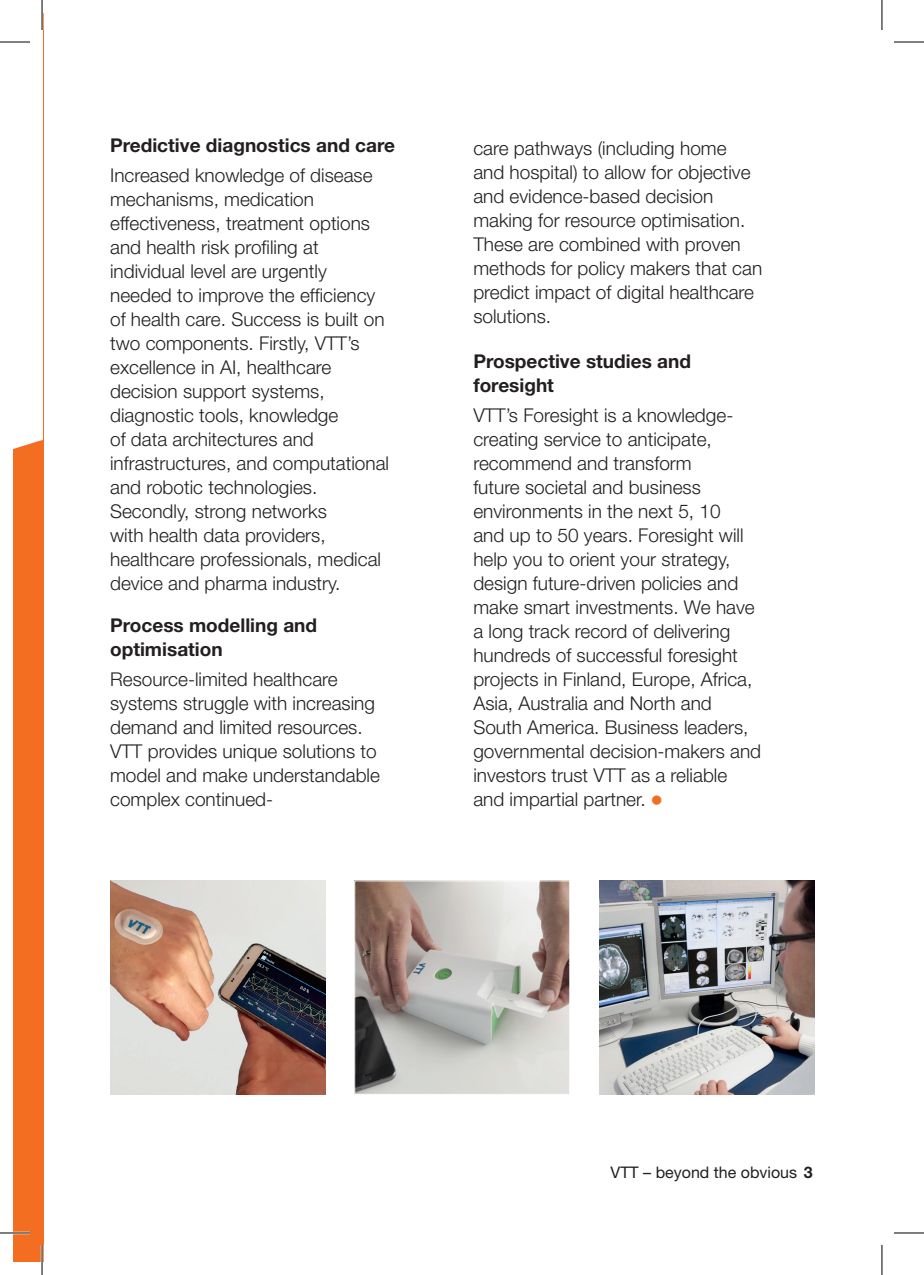
<style>
.page{position:relative;width:924px;height:1275px;background:#fff}
.page>*{position:absolute;margin:0;border:0;box-sizing:border-box;transform-origin:0 0}
.t1{font:300 19px/24px "Helvetica Neue";color:#231f20}
.t2{font:700 19px/24px "Helvetica Neue";color:#231f20}
.t3{font:16px "Helvetica Neue";color:#231f20}
.s1{color:#f36e21}
.s2{font-weight:700}
</style>
<div class="page">
<div style="left:14px;top:440px;width:29px;height:821px;background:#f36e21"></div>
<img style="left:356px;top:882px;width:211px;height:210px">
<div style="left:354px;top:880px;width:215px;height:214px;border:1px solid #fff"></div>
<img style="left:110px;top:881px;width:215px;height:213px">
<img style="left:599px;top:881px;width:215px;height:213px">
<hr style="left:0;top:1231px;width:30px;height:3px;background:#fff">
<hr style="left:41px;top:1245px;width:2px;height:30px;background:#fff">
<hr style="left:0;top:42px;width:30px;height:1px;background:#000">
<hr style="left:893px;top:42px;width:30px;height:1px;background:#000">
<hr style="left:0;top:1232px;width:30px;height:1px;background:#000">
<hr style="left:893px;top:1232px;width:30px;height:1px;background:#000">
<hr style="left:42px;top:0;width:1px;height:30px;background:#000">
<hr style="left:42px;top:1245px;width:1px;height:30px;background:#000">
<hr style="left:881px;top:0;width:1px;height:30px;background:#000">
<hr style="left:881px;top:1245px;width:1px;height:30px;background:#000">
<p class="t2" style="left:110px;top:133px;width:286px">Predictive diagnostics and care</p>
<p class="t1" style="left:110px;top:163px;width:280px">Increased knowledge of disease mechanisms, medication effectiveness, treatment options and health risk profiling at individual level are urgently needed to improve the efficiency of health care. Success is built on two components. Firstly, VTT’s excellence in AI, healthcare decision support systems, diagnostic tools, knowledge<br>of data architectures and infrastructures, and computational and robotic technologies.<br>Secondly, strong networks<br>with health data providers, healthcare professionals, medical device and pharma industry.</p>
<p class="t2" style="left:110px;top:613px;width:208px">Process modelling and optimisation</p>
<p class="t1" style="left:110px;top:667px;width:271px">Resource-limited healthcare systems struggle with increasing demand and limited resources.<br>VTT provides unique solutions to model and make understandable complex continued-</p>
<p class="t1" style="left:473px;top:136px;width:290px">care pathways (including home and hospital) to allow for objective and evidence-based decision making for resource optimisation.<br>These are combined with proven methods for policy makers that can predict impact of digital healthcare solutions.</p>
<p class="t2" style="left:473px;top:349px;width:219px">Prospective studies and foresight</p>
<p class="t1" style="left:473px;top:403px;width:289px">VTT’s Foresight is a knowledge&shy;creating service to anticipate, recommend and transform<br>future societal and business environments in the next 5, 10<br>and up to 50 years. Foresight will help you to orient your strategy, design future-driven policies and make smart investments. We have a long track record of delivering hundreds of successful foresight projects in Finland, Europe, Africa,<br>Asia, Australia and North and<br>South America. Business leaders, governmental decision-makers and investors trust VTT as a reliable and impartial partner. <span class="s1">●</span></p>
<p class="t3" style="left:610px;top:1162px;width:203px">VTT – beyond the obvious <span class="s2">3</span></p>
</div>
